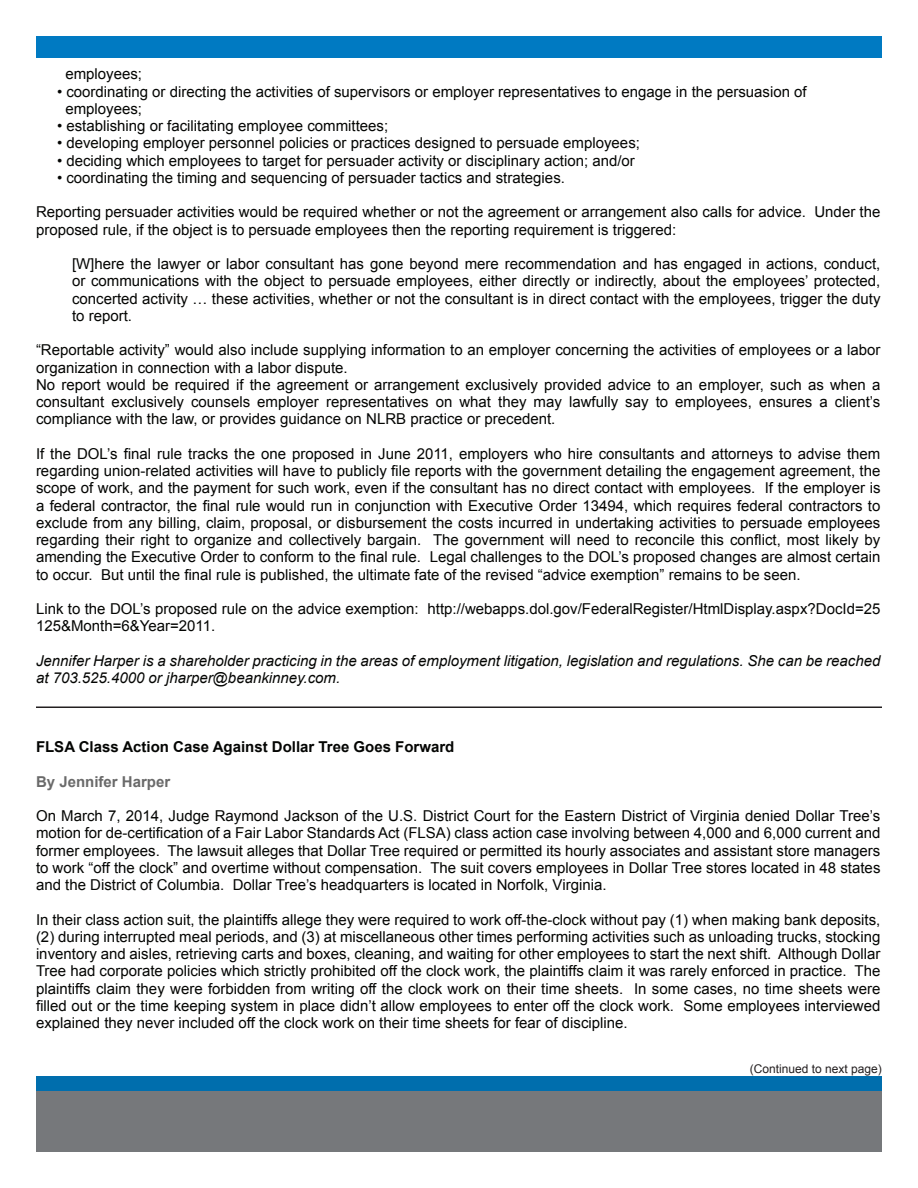
<style>
.page{position:relative;width:918px;height:1188px;background:#fff}
.page>*{position:absolute;margin:0;border:0;box-sizing:border-box;transform-origin:0 0}
.t1{font:15px/17.2px "Arial";color:#040503;text-align:justify}
.t2{font:italic 15px/17.2px "Arial";color:#040503}
.t3{font:700 15px "Arial";color:#040503}
.t4{font:700 15px "Arial";color:#6a6a6a}
.t5{font:12px "Arial";color:#231f20}
</style>
<div class="page">
<div style="left:36px;top:36px;width:846px;height:22px;background:#007ac2"></div>
<div style="left:36px;top:1089px;width:846px;height:63px;background:#76787b"></div>
<div style="left:36px;top:1077px;width:846px;height:14px;background:#006ead"></div>
<hr style="left:36px;top:706px;width:846px;height:2px;background:#231f20">
<p class="t1" style="left:65px;top:66px;width:78px">employees;</p>
<p class="t1" style="left:57px;top:83px;width:751px">• coordinating or directing the activities of supervisors or employer representatives to engage in the persuasion of</p>
<p class="t1" style="left:65px;top:100px;width:78px">employees;</p>
<p class="t1" style="left:57px;top:117px;width:333px">• establishing or facilitating employee committees;</p>
<p class="t1" style="left:57px;top:135px;width:585px">• developing employer personnel policies or practices designed to persuade employees;</p>
<p class="t1" style="left:57px;top:152px;width:579px">• deciding which employees to target for persuader activity or disciplinary action; and/or</p>
<p class="t1" style="left:57px;top:169px;width:510px">• coordinating the timing and sequencing of persuader tactics and strategies.</p>
<p class="t1" style="left:36px;top:204px;width:846px">Reporting persuader activities would be required whether or not the agreement or arrangement also calls for advice. Under the proposed rule, if the object is to persuade employees then the reporting requirement is triggered:</p>
<p class="t1" style="left:72px;top:255px;width:810px">[W]here the lawyer or labor consultant has gone beyond mere recommendation and has engaged in actions, conduct, or communications with the object to persuade employees, either directly or indirectly, about the employees’ protected, concerted activity … these activities, whether or not the consultant is in direct contact with the employees, trigger the duty to report.</p>
<p class="t1" style="left:36px;top:342px;width:846px">“Reportable activity” would also include supplying information to an employer concerning the activities of employees or a labor organization in connection with a labor dispute.</p>
<p class="t1" style="left:36px;top:376px;width:846px">No report would be required if the agreement or arrangement exclusively provided advice to an employer, such as when a consultant exclusively counsels employer representatives on what they may lawfully say to employees, ensures a client’s compliance with the law, or provides guidance on NLRB practice or precedent.</p>
<p class="t1" style="left:36px;top:445px;width:846px">If the DOL’s final rule tracks the one proposed in June 2011, employers who hire consultants and attorneys to advise them regarding union-related activities will have to publicly file reports with the government detailing the engagement agreement, the scope of work, and the payment for such work, even if the consultant has no direct contact with employees. If the employer is a federal contractor, the final rule would run in conjunction with Executive Order 13494, which requires federal contractors to exclude from any billing, claim, proposal, or disbursement the costs incurred in undertaking activities to persuade employees regarding their right to organize and collectively bargain. The government will need to reconcile this conflict, most likely by amending the Executive Order to conform to the final rule. Legal challenges to the DOL’s proposed changes are almost certain to occur. But until the final rule is published, the ultimate fate of the revised “advice exemption” remains to be seen.</p>
<p class="t1" style="left:36px;top:600px;width:846px">Link to the DOL’s proposed rule on the advice exemption: http://webapps.dol.gov/FederalRegister/HtmlDisplay.aspx?DocId=25<br>125&amp;Month=6&amp;Year=2011.</p>
<p class="t2" style="left:36px;top:652px;width:846px">Jennifer Harper is a shareholder practicing in the areas of employment litigation, legislation and regulations. She can be reached at 703.525.4000 or jharper@beankinney.com.</p>
<p class="t3" style="left:36px;top:737px;width:420px">FLSA Class Action Case Against Dollar Tree Goes Forward</p>
<p class="t4" style="left:36px;top:771px;width:136px">By Jennifer Harper</p>
<p class="t1" style="left:36px;top:807px;width:846px">On March 7, 2014, Judge Raymond Jackson of the U.S. District Court for the Eastern District of Virginia denied Dollar Tree’s motion for de-certification of a Fair Labor Standards Act (FLSA) class action case involving between 4,000 and 6,000 current and former employees. The lawsuit alleges that Dollar Tree required or permitted its hourly associates and assistant store managers to work “off the clock” and overtime without compensation. The suit covers employees in Dollar Tree stores located in 48 states and the District of Columbia. Dollar Tree’s headquarters is located in Norfolk, Virginia.</p>
<p class="t1" style="left:36px;top:911px;width:846px">In their class action suit, the plaintiffs allege they were required to work off-the-clock without pay (1) when making bank deposits, (2) during interrupted meal periods, and (3) at miscellaneous other times performing activities such as unloading trucks, stocking inventory and aisles, retrieving carts and boxes, cleaning, and waiting for other employees to start the next shift. Although Dollar Tree had corporate policies which strictly prohibited off the clock work, the plaintiffs claim it was rarely enforced in practice. The plaintiffs claim they were forbidden from writing off the clock work on their time sheets. In some cases, no time sheets were filled out or the time keeping system in place didn’t allow employees to enter off the clock work. Some employees interviewed explained they never included off the clock work on their time sheets for fear of discipline.</p>
<p class="t5" style="left:750px;top:1061px;width:134px">(Continued to next page)</p>
</div>
